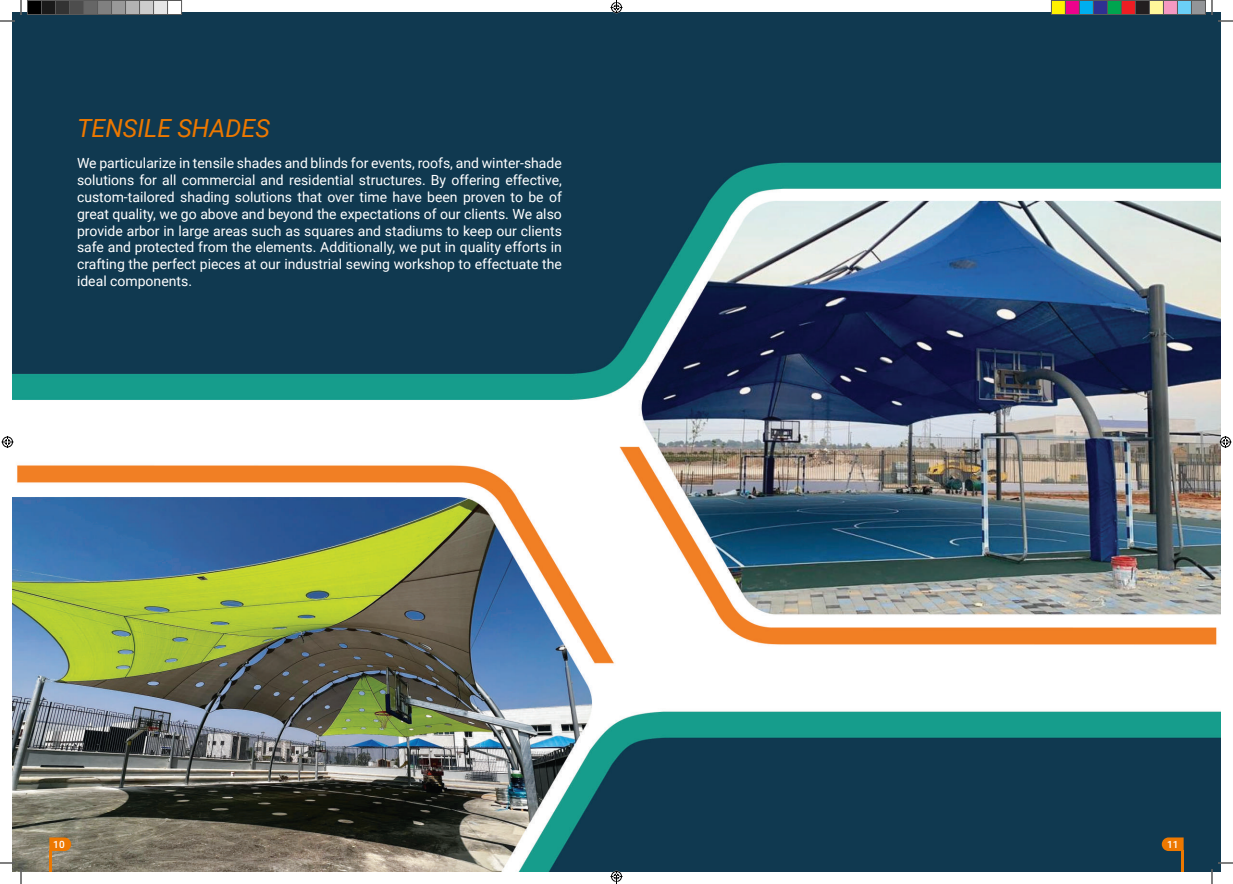
<style>
.page{position:relative;width:1233px;height:884px;background:#fff}
.page>*{position:absolute;margin:0;border:0;box-sizing:border-box;transform-origin:0 0}
.t1{font:italic 25px "Roboto";color:#ed7800}
.t2{font:14px/16.8px "Roboto";color:#fff;text-align:justify}
.t3{font:500 10px "Roboto";color:#fff}
</style>
<div class="page">
<img style="left:12px;top:12px;width:1208px;height:859px">
<svg style="left:49px;top:837px;width:22px;height:14px"></svg>
<hr style="left:49px;top:850px;width:2px;height:21px;background:#ed7800">
<svg style="left:1161px;top:837px;width:22px;height:14px"></svg>
<hr style="left:1181px;top:850px;width:2px;height:21px;background:#ed7800">
<svg style="left:1218px;top:20px;width:15px;height:2px"></svg>
<svg style="left:1218px;top:862px;width:15px;height:2px"></svg>
<svg style="left:0;top:0;width:22px;height:22px"></svg>
<svg style="left:0;top:862px;width:22px;height:22px"></svg>
<svg style="left:1211px;top:0;width:1px;height:15px"></svg>
<svg style="left:1211px;top:869px;width:1px;height:15px"></svg>
<svg style="left:2px;top:436px;width:12px;height:12px"></svg>
<svg style="left:1219px;top:436px;width:12px;height:12px"></svg>
<div style="left:28px;top:0;width:13px;height:14px;background:#000"></div>
<div style="left:27px;top:0;width:15px;height:15px;border:1px solid #595959"></div>
<div style="left:42px;top:0;width:14px;height:14px;background:#1a1a1a"></div>
<div style="left:41px;top:0;width:15px;height:15px;border:1px solid #595959"></div>
<div style="left:56px;top:0;width:14px;height:14px;background:#333"></div>
<div style="left:55px;top:0;width:15px;height:15px;border:1px solid #595959"></div>
<div style="left:70px;top:0;width:14px;height:14px;background:#4d4d4d"></div>
<div style="left:69px;top:0;width:15px;height:15px;border:1px solid #595959"></div>
<div style="left:84px;top:0;width:13px;height:14px;background:#666"></div>
<div style="left:83px;top:0;width:15px;height:15px;border:1px solid #595959"></div>
<div style="left:98px;top:0;width:14px;height:14px;background:#808080"></div>
<div style="left:97px;top:0;width:15px;height:15px;border:1px solid #595959"></div>
<div style="left:112px;top:0;width:13px;height:14px;background:#999"></div>
<div style="left:111px;top:0;width:15px;height:15px;border:1px solid #595959"></div>
<div style="left:126px;top:0;width:14px;height:14px;background:#b3b3b3"></div>
<div style="left:125px;top:0;width:15px;height:15px;border:1px solid #595959"></div>
<div style="left:140px;top:0;width:14px;height:14px;background:#ccc"></div>
<div style="left:139px;top:0;width:15px;height:15px;border:1px solid #595959"></div>
<div style="left:154px;top:0;width:13px;height:14px;background:#e6e6e6"></div>
<div style="left:153px;top:0;width:15px;height:15px;border:1px solid #595959"></div>
<div style="left:168px;top:0;width:14px;height:14px;background:#fff"></div>
<div style="left:167px;top:0;width:15px;height:15px;border:1px solid #595959"></div>
<div style="left:1051px;top:0;width:14px;height:14px;background:#fff101"></div>
<div style="left:1051px;top:0;width:15px;height:15px;border:1px solid #595959"></div>
<div style="left:1065px;top:0;width:14px;height:14px;background:#ed028c"></div>
<div style="left:1065px;top:0;width:15px;height:15px;border:1px solid #595959"></div>
<div style="left:1079px;top:0;width:14px;height:14px;background:#00aeef"></div>
<div style="left:1079px;top:0;width:15px;height:15px;border:1px solid #595959"></div>
<div style="left:1093px;top:0;width:14px;height:14px;background:#2e3092"></div>
<div style="left:1093px;top:0;width:15px;height:15px;border:1px solid #595959"></div>
<div style="left:1107px;top:0;width:14px;height:14px;background:#00a54f"></div>
<div style="left:1107px;top:0;width:15px;height:15px;border:1px solid #595959"></div>
<div style="left:1121px;top:0;width:14px;height:14px;background:#ee1d23"></div>
<div style="left:1121px;top:0;width:15px;height:15px;border:1px solid #595959"></div>
<div style="left:1135px;top:0;width:14px;height:14px;background:#231f20"></div>
<div style="left:1135px;top:0;width:15px;height:15px;border:1px solid #595959"></div>
<div style="left:1149px;top:0;width:14px;height:14px;background:#fff79a"></div>
<div style="left:1149px;top:0;width:15px;height:15px;border:1px solid #595959"></div>
<div style="left:1163px;top:0;width:14px;height:14px;background:#f499c2"></div>
<div style="left:1163px;top:0;width:15px;height:15px;border:1px solid #595959"></div>
<div style="left:1177px;top:0;width:14px;height:14px;background:#6bcff6"></div>
<div style="left:1177px;top:0;width:15px;height:15px;border:1px solid #595959"></div>
<div style="left:1191px;top:0;width:14px;height:14px;background:#939598"></div>
<div style="left:1191px;top:0;width:15px;height:15px;border:1px solid #595959"></div>
<svg style="left:610px;top:0;width:12px;height:14px"></svg>
<svg style="left:610px;top:870px;width:12px;height:14px"></svg>
<h1 class="t1" style="left:77px;top:110px;width:194px">TENSILE SHADES</h1>
<p class="t2" style="left:77px;top:155px;width:486px">We particularize in tensile shades and blinds for events, roofs, and winter-shade solutions for all commercial and residential structures. By offering effective, custom-tailored shading solutions that over time have been proven to be of great quality, we go above and beyond the expectations of our clients. We also provide arbor in large areas such as squares and stadiums to keep our clients safe and protected from the elements. Additionally, we put in quality efforts in crafting the perfect pieces at our industrial sewing workshop to effectuate the ideal components.</p>
<p class="t3" style="left:53px;top:837px;width:13px">10</p>
<p class="t3" style="left:1167px;top:837px;width:13px">11</p>
</div>
